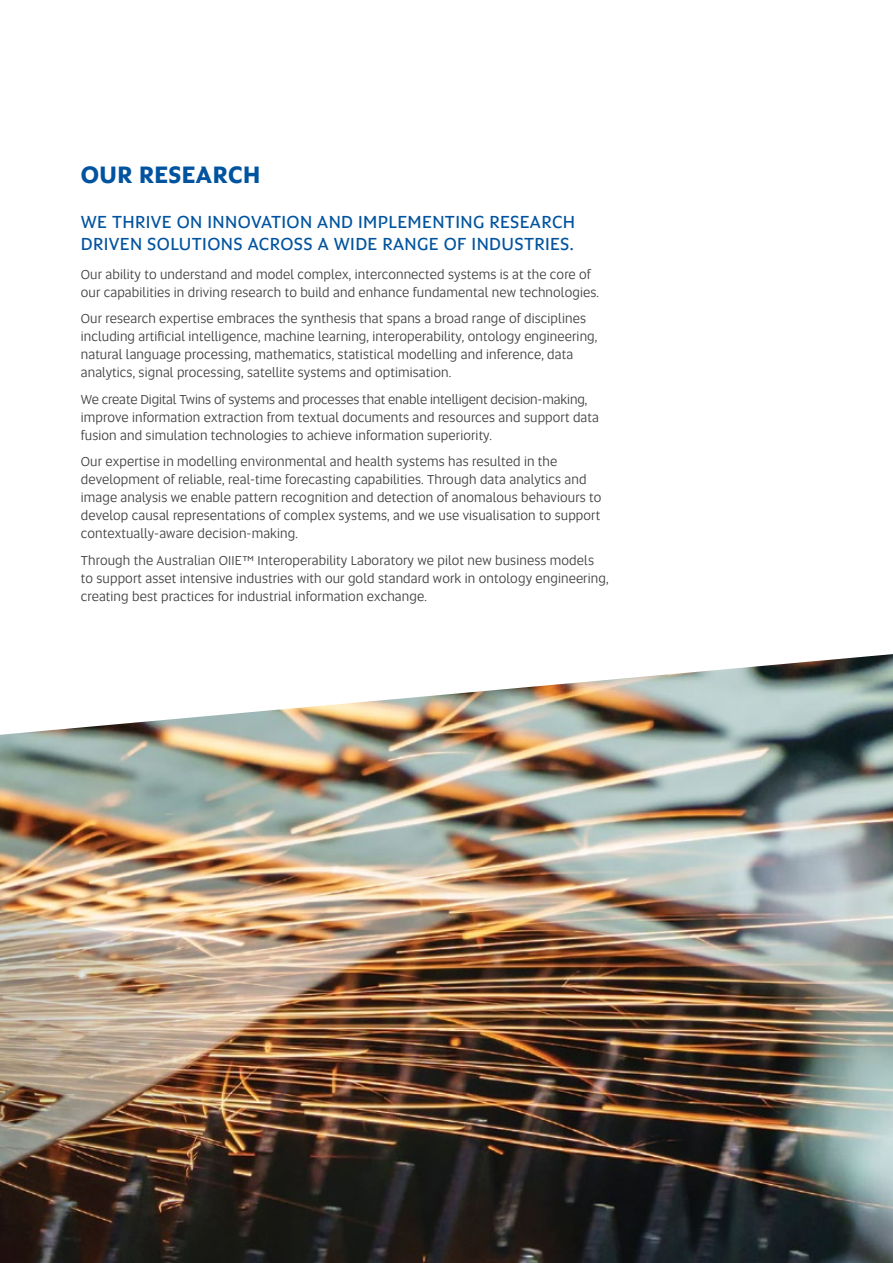
<style>
.page{position:relative;width:893px;height:1263px;background:#fff}
.page>*{position:absolute;margin:0;border:0;box-sizing:border-box;transform-origin:0 0}
.t1{font:700 24px "Altis Uni SA";letter-spacing:.02em;color:#00539f}
.t2{font:18px/22.5px "Altis Uni SA";letter-spacing:.02em;color:#00539f}
.t3{font:13.5px/18px "Altis Uni SA";letter-spacing:.01em;color:#414042}
</style>
<div class="page">
<img style="left:770px;top:654px;width:123px;height:609px">
<img style="left:0;top:665px;width:770px;height:598px">
<h1 class="t1" style="left:81px;top:156px;width:181px">OUR RESEARCH</h1>
<h2 class="t2" style="left:81px;top:209px;width:496px">WE THRIVE ON INNOVATION AND IMPLEMENTING RESEARCH<br>DRIVEN SOLUTIONS ACROSS A WIDE RANGE OF INDUSTRIES.</h2>
<p class="t3" style="left:81px;top:265px;width:520px">Our ability to understand and model complex, interconnected systems is at the core of our capabilities in driving research to build and enhance fundamental new technologies.</p>
<p class="t3" style="left:81px;top:309px;width:518px">Our research expertise embraces the synthesis that spans a broad range of disciplines including artificial intelligence, machine learning, interoperability, ontology engineering, natural language processing, mathematics, statistical modelling and inference, data analytics, signal processing, satellite systems and optimisation.</p>
<p class="t3" style="left:81px;top:390px;width:520px">We create Digital Twins of systems and processes that enable intelligent decision-making, improve information extraction from textual documents and resources and support data fusion and simulation technologies to achieve information superiority.</p>
<p class="t3" style="left:81px;top:452px;width:522px">Our expertise in modelling environmental and health systems has resulted in the development of reliable, real-time forecasting capabilities. Through data analytics and image analysis we enable pattern recognition and detection of anomalous behaviours to develop causal representations of complex systems, and we use visualisation to support contextually-aware decision-making.</p>
<p class="t3" style="left:81px;top:551px;width:529px">Through the Australian OIIE™ Interoperability Laboratory we pilot new business models to support asset intensive industries with our gold standard work in ontology engineering, creating best practices for industrial information exchange.</p>
</div>
